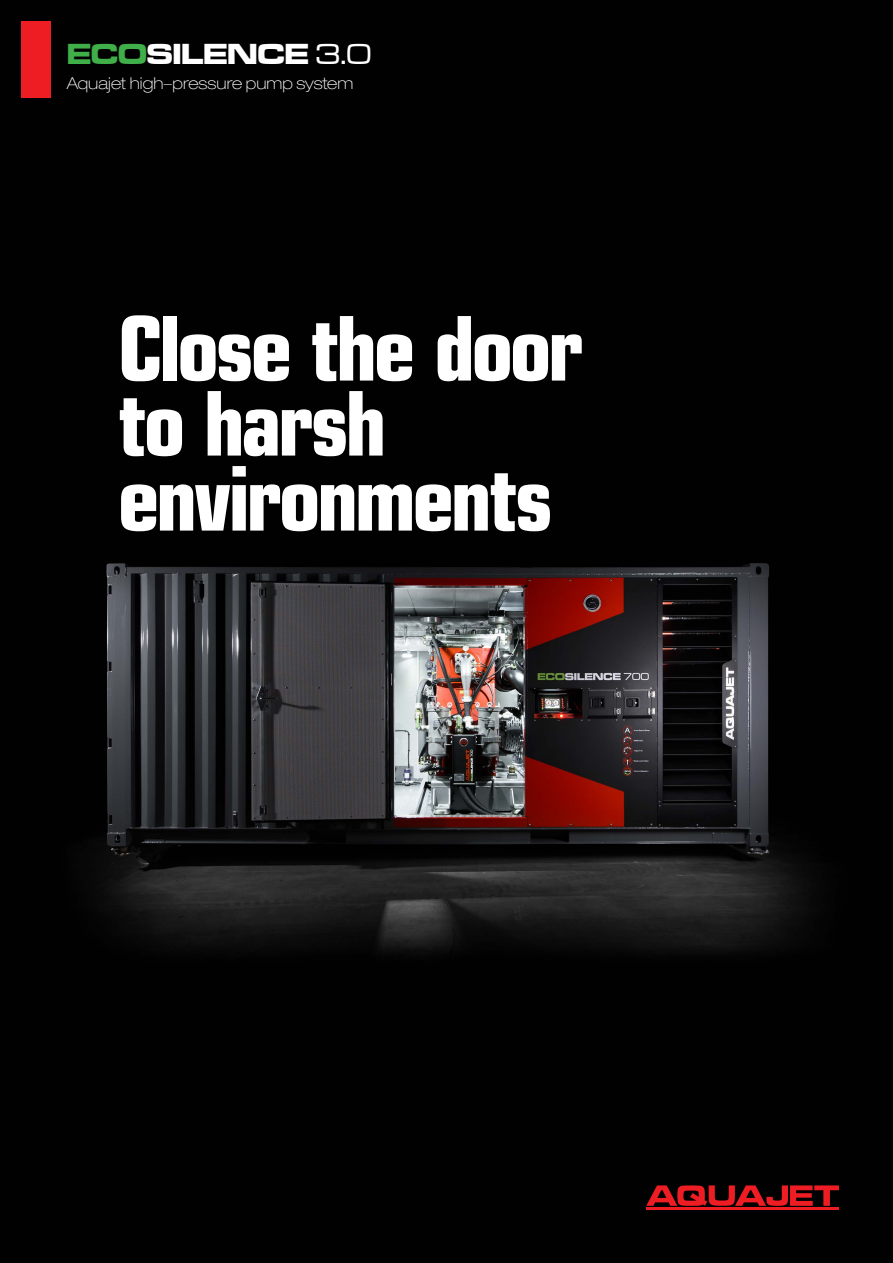
<style>
.page{position:relative;width:893px;height:1263px;background:#fff}
.page>*{position:absolute;margin:0;border:0;box-sizing:border-box;transform-origin:0 0}
.t1{font:700 condensed 89.1px "Eurostile";letter-spacing:-.04em;color:#fff}
.t2{font:30px "Microgramma D Bold Exte";letter-spacing:-.01em;color:#fff}
.t3{font:100 expanded 16.5px "Helvetica Neue LT Std";letter-spacing:.005em;color:#fff}
.s1{color:#40ae49}
.s2{font-family:"Microgramma D Medi Exte"}
</style>
<div class="page">
<img style="left:0;top:0;width:893px;height:1263px">
<svg style="left:646px;top:1185px;width:193px;height:21px;background:#7f0f13"></svg>
<hr style="left:646px;top:1208px;width:193px;height:2px;background:#ee1d23">
<div style="left:21px;top:21px;width:30px;height:77px;background:#ee1d23"></div>
<p class="t2" style="left:67px;top:34px;width:306px"><span class="s1">ECO</span>SILENCE <span class="s2">3.0</span></p>
<p class="t3" style="left:67px;top:73px;width:288px">Aquajet high–pressure pump system</p>
<p class="t1" style="left:118px;top:295px;width:466px">Close the door</p>
<p class="t1" style="left:118px;top:370px;width:271px">to harsh</p>
<p class="t1" style="left:118px;top:445px;width:437px">environments</p>
</div>
